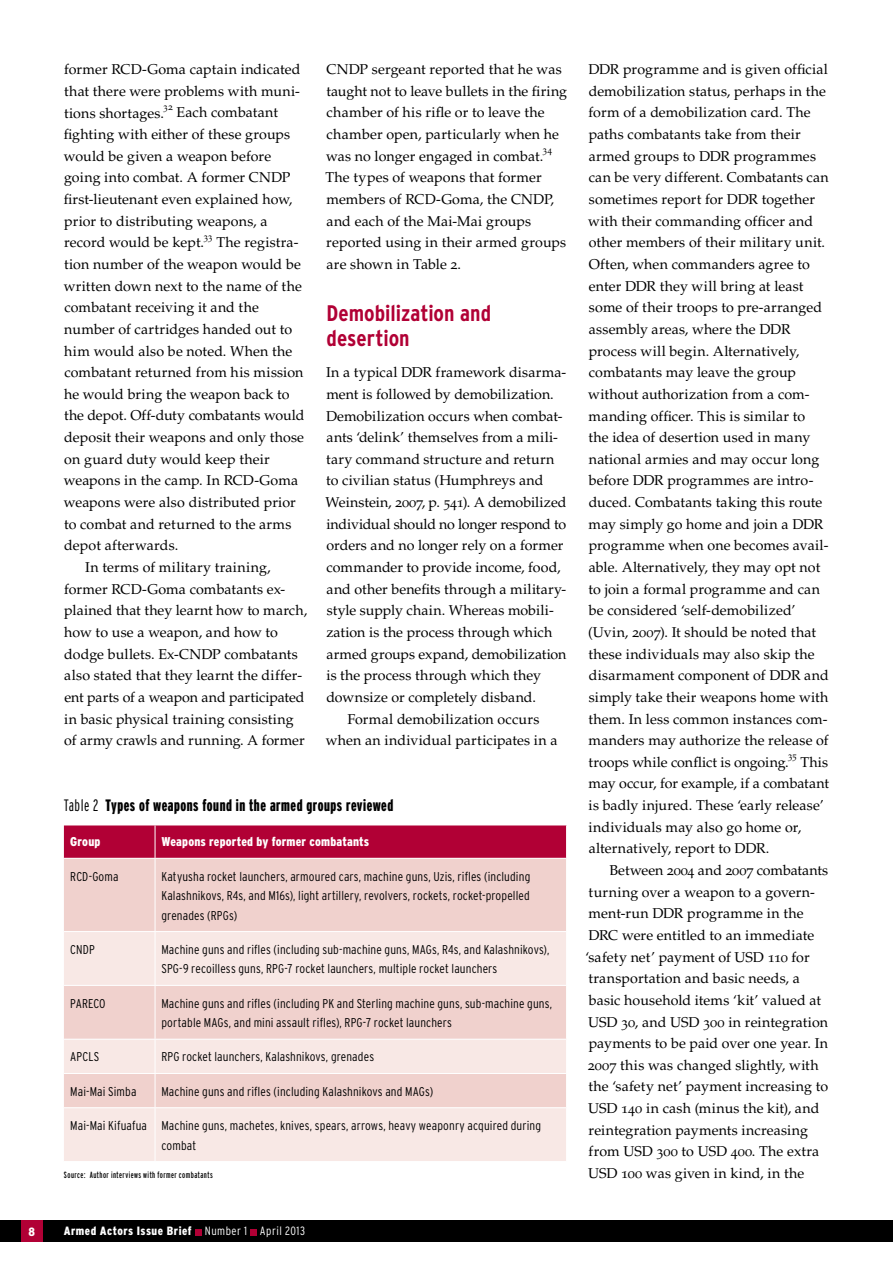
<style>
.page{position:relative;width:893px;height:1263px;background:#fff}
.page>*{position:absolute;margin:0;border:0;box-sizing:border-box;transform-origin:0 0}
.t1{font:700 condensed 22.5px/25.5px "Interstate";color:#b10035}
.t2{font:900 extra-condensed 16.5px "Interstate";letter-spacing:.03em;color:#000}
.t3{font:14.25px/21.6px "Palatino LT Std";letter-spacing:.005em;color:#000}
.t4{font:14.25px "Palatino LT Std";letter-spacing:-.015em;color:#000}
.t5{font:14.25px "Palatino LT Std";letter-spacing:.025em;color:#000}
.t6{font:300 condensed 12.75px/19.5px "Interstate";letter-spacing:.01em;color:#000}
.t7{font:900 condensed 12.75px "Interstate";letter-spacing:.015em;color:#fff}
.t8{font:900 condensed 12px "Interstate";letter-spacing:.04em;color:#fff}
.t9{font:9.6px "Palatino LT Std";letter-spacing:-.015em;color:#000}
.t10{font:extra-condensed 9px "Interstate";letter-spacing:.05em;color:#000}
.s1{font-weight:300}
</style>
<div class="page">
<div style="left:0;top:1220px;width:893px;height:22px;background:#000"></div>
<div style="left:195px;top:1229px;width:7px;height:6px;background:#b10035"></div>
<div style="left:250px;top:1229px;width:7px;height:6px;background:#b10035"></div>
<div style="left:21px;top:1220px;width:22px;height:22px;background:#b10035"></div>
<div style="left:64px;top:825px;width:502px;height:33px;background:#b10035"></div>
<div style="left:64px;top:859px;width:502px;height:72px;background:#f0d1cd"></div>
<svg style="left:64px;top:932px;width:502px;height:229px;background:#f4dfdb"></svg>
<hr style="left:155px;top:825px;width:1px;height:33px;background:#fff">
<hr style="left:155px;top:859px;width:1px;height:72px;background:#fff">
<hr style="left:155px;top:932px;width:1px;height:53px;background:#fff">
<hr style="left:64px;top:985px;width:91px;height:1px;background:#fff">
<hr style="left:155px;top:985px;width:412px;height:1px;background:#fff">
<hr style="left:155px;top:986px;width:1px;height:53px;background:#fff">
<hr style="left:64px;top:1039px;width:91px;height:1px;background:#fff">
<hr style="left:155px;top:1039px;width:412px;height:1px;background:#fff">
<hr style="left:155px;top:1039px;width:1px;height:34px;background:#fff">
<hr style="left:64px;top:1073px;width:91px;height:1px;background:#fff">
<hr style="left:155px;top:1073px;width:412px;height:1px;background:#fff">
<hr style="left:155px;top:1074px;width:1px;height:33px;background:#fff">
<hr style="left:64px;top:1107px;width:91px;height:1px;background:#fff">
<hr style="left:155px;top:1107px;width:412px;height:1px;background:#fff">
<hr style="left:155px;top:1108px;width:1px;height:53px;background:#fff">
<p class="t3" style="left:64px;top:59px;width:238px;text-align:justify">former RCD-Goma captain indicated that there were problems with muni&shy;tions shortages.</p>
<p class="t9" style="left:163px;top:101px;width:11px">32</p>
<p class="t3" style="left:64px;top:102px;width:230px;text-indent:113px">Each combatant fighting with either of these groups would be given a weapon before going into combat. A former CNDP first-lieutenant even explained how, prior to distributing weapons, a record would be kept.</p>
<p class="t9" style="left:203px;top:231px;width:11px">33</p>
<p class="t3" style="left:216px;top:232px;width:84px">The registra-</p>
<p class="t3" style="left:64px;top:254px;width:238px">tion number of the weapon would be</p>
<p class="t3" style="left:64px;top:275px;width:240px">written down next to the name of the</p>
<p class="t3" style="left:64px;top:297px;width:196px">combatant receiving it and the</p>
<p class="t3" style="left:64px;top:318px;width:229px">number of cartridges handed out to</p>
<p class="t3" style="left:64px;top:340px;width:230px">him would also be noted. When the</p>
<p class="t3" style="left:64px;top:362px;width:241px">combatant returned from his mission</p>
<p class="t3" style="left:64px;top:383px;width:227px">he would bring the weapon back to</p>
<p class="t3" style="left:64px;top:405px;width:242px">the depot. Off-duty combatants would</p>
<p class="t3" style="left:64px;top:427px;width:241px">deposit their weapons and only those</p>
<p class="t3" style="left:64px;top:448px;width:207px">on guard duty would keep their</p>
<p class="t3" style="left:64px;top:470px;width:236px">weapons in the camp. In RCD-Goma</p>
<p class="t3" style="left:64px;top:492px;width:233px">weapons were also distributed prior</p>
<p class="t3" style="left:64px;top:513px;width:229px">to combat and returned to the arms</p>
<p class="t3" style="left:64px;top:535px;width:116px">depot afterwards.</p>
<p class="t5" style="left:85px;top:559px;width:187px">In terms of military training,</p>
<p class="t3" style="left:64px;top:578px;width:223px">former RCD-Goma combatants ex-</p>
<p class="t3" style="left:64px;top:600px;width:244px">plained that they learnt how to march,</p>
<p class="t3" style="left:64px;top:622px;width:215px">how to use a weapon, and how to</p>
<p class="t3" style="left:64px;top:643px;width:235px">dodge bullets. Ex-CNDP combatants</p>
<p class="t3" style="left:64px;top:665px;width:239px">also stated that they learnt the differ-</p>
<p class="t3" style="left:64px;top:686px;width:242px">ent parts of a weapon and participated</p>
<p class="t3" style="left:64px;top:708px;width:231px">in basic physical training consisting</p>
<p class="t3" style="left:64px;top:730px;width:242px">of army crawls and running. A former</p>
<p class="t3" style="left:326px;top:59px;width:243px">CNDP sergeant reported that he was taught not to leave bullets in the firing chamber of his rifle or to leave the chamber open, particularly when he was no longer engaged in combat.</p>
<p class="t9" style="left:542px;top:145px;width:11px">34</p>
<p class="t3" style="left:325px;top:167px;width:242px">The types of weapons that former members of RCD-Goma, the CNDP, and each of the Mai-Mai groups reported using in their armed groups are shown in Table 2.</p>
<h1 class="t1" style="left:326px;top:300px;width:166px">Demobilization and desertion</h1>
<p class="t3" style="left:326px;top:362px;width:242px">In a typical DDR framework disarma-</p>
<p class="t3" style="left:326px;top:383px;width:229px">ment is followed by demobilization.</p>
<p class="t3" style="left:326px;top:405px;width:238px">Demobilization occurs when combat-</p>
<p class="t3" style="left:327px;top:427px;width:233px">ants ‘delink’ themselves from a mili-</p>
<p class="t3" style="left:326px;top:448px;width:230px">tary command structure and return</p>
<p class="t3" style="left:326px;top:470px;width:219px">to civilian status (Humphreys and</p>
<p class="t3" style="left:326px;top:492px;width:243px">Weinstein, 2007, p. 541). A demobilized</p>
<p class="t4" style="left:326px;top:515px;width:241px">individual should no longer respond to</p>
<p class="t3" style="left:327px;top:535px;width:239px">orders and no longer rely on a former</p>
<p class="t3" style="left:327px;top:557px;width:236px">commander to provide income, food,</p>
<p class="t3" style="left:327px;top:578px;width:241px">and other benefits through a military-</p>
<p class="t3" style="left:327px;top:600px;width:228px">style supply chain. Whereas mobili-</p>
<p class="t3" style="left:326px;top:622px;width:228px">zation is the process through which</p>
<p class="t3" style="left:327px;top:643px;width:242px">armed groups expand, demobilization</p>
<p class="t3" style="left:326px;top:665px;width:216px">is the process through which they</p>
<p class="t3" style="left:326px;top:686px;width:211px">downsize or completely disband.</p>
<p class="t3" style="left:347px;top:708px;width:194px">Formal demobilization occurs</p>
<p class="t3" style="left:326px;top:730px;width:233px">when an individual participates in a</p>
<p class="t2" style="left:64px;top:796px;width:331px"><span class="s1">Table 2</span> Types of weapons found in the armed groups reviewed</p>
<p class="t7" style="left:70px;top:835px;width:32px">Group</p>
<p class="t7" style="left:161px;top:835px;width:209px">Weapons reported by former combatants</p>
<p class="t6" style="left:70px;top:866px;width:50px">RCD-Goma</p>
<p class="t6" style="left:161px;top:866px;width:370px;text-align:justify">Katyusha rocket launchers, armoured cars, machine guns, Uzis, rifles (including Kalashnikovs, R4s, and M16s), light artillery, revolvers, rockets, rocket-propelled grenades (RPGs)</p>
<p class="t6" style="left:70px;top:939px;width:26px">CNDP</p>
<p class="t6" style="left:161px;top:939px;width:389px">Machine guns and rifles (including sub-machine guns, MAGs, R4s, and Kalashnikovs),<br>SPG-9 recoilless guns, RPG-7 rocket launchers, multiple rocket launchers</p>
<p class="t6" style="left:70px;top:993px;width:37px">PARECO</p>
<p class="t6" style="left:161px;top:993px;width:392px">Machine guns and rifles (including PK and Sterling machine guns, sub-machine guns, portable MAGs, and mini assault rifles), RPG-7 rocket launchers</p>
<p class="t6" style="left:70px;top:1047px;width:30px">APCLS</p>
<p class="t6" style="left:161px;top:1047px;width:214px">RPG rocket launchers, Kalashnikovs, grenades</p>
<p class="t6" style="left:70px;top:1081px;width:68px">Mai-Mai Simba</p>
<p class="t6" style="left:161px;top:1081px;width:273px">Machine guns and rifles (including Kalashnikovs and MAGs)</p>
<p class="t6" style="left:161px;top:1116px;width:381px;text-indent:-91px">Mai-Mai Kifuafua Machine guns, machetes, knives, spears, arrows, heavy weaponry acquired during combat</p>
<p class="t10" style="left:64px;top:1170px;width:150px">Source: Author interviews with former combatants</p>
<p class="t8" style="left:29px;top:1225px;width:8px">8</p>
<p class="t8" style="left:64px;top:1224px;width:243px">Armed Actors Issue Brief <span class="s1">Number 1 April 2013</span></p>
<p class="t3" style="left:588px;top:59px;width:242px">DDR programme and is given official demobilization status, perhaps in the form of a demobilization card. The paths combatants take from their armed groups to DDR programmes can be very different. Combatants can sometimes report for DDR together with their commanding officer and other members of their military unit.<br>Often, when commanders agree to enter DDR they will bring at least some of their troops to pre-arranged assembly areas, where the DDR process will begin. Alternatively, combatants may leave the group without authorization from a com&shy;manding officer. This is similar to<br>the idea of desertion used in many national armies and may occur long before DDR programmes are intro&shy;duced. Combatants taking this route may simply go home and join a DDR programme when one becomes avail&shy;able. Alternatively, they may opt not to join a formal programme and can be considered ‘self-demobilized’ (Uvin, 2007). It should be noted that these individuals may also skip the disarmament component of DDR and simply take their weapons home with them. In less common instances com&shy;manders may authorize the release of troops while conflict is ongoing.</p>
<p class="t9" style="left:788px;top:750px;width:11px">35</p>
<p class="t3" style="left:589px;top:751px;width:242px;text-indent:212px">This may occur, for example, if a combatant is badly injured. These ‘early release’ individuals may also go home or, alternatively, report to DDR.</p>
<p class="t3" style="left:585px;top:859px;width:244px;text-indent:24px">Between 2004 and 2007 combatants turning over a weapon to a govern&shy;ment-run DDR programme in the DRC were entitled to an immediate ‘safety net’ payment of USD 110 for transportation and basic needs, a basic household items ‘kit’ valued at USD 30, and USD 300 in reintegration payments to be paid over one year. In 2007 this was changed slightly, with the ‘safety net’ payment increasing to USD 140 in cash (minus the kit), and reintegration payments increasing from USD 300 to USD 400. The extra USD 100 was given in kind, in the</p>
</div>
